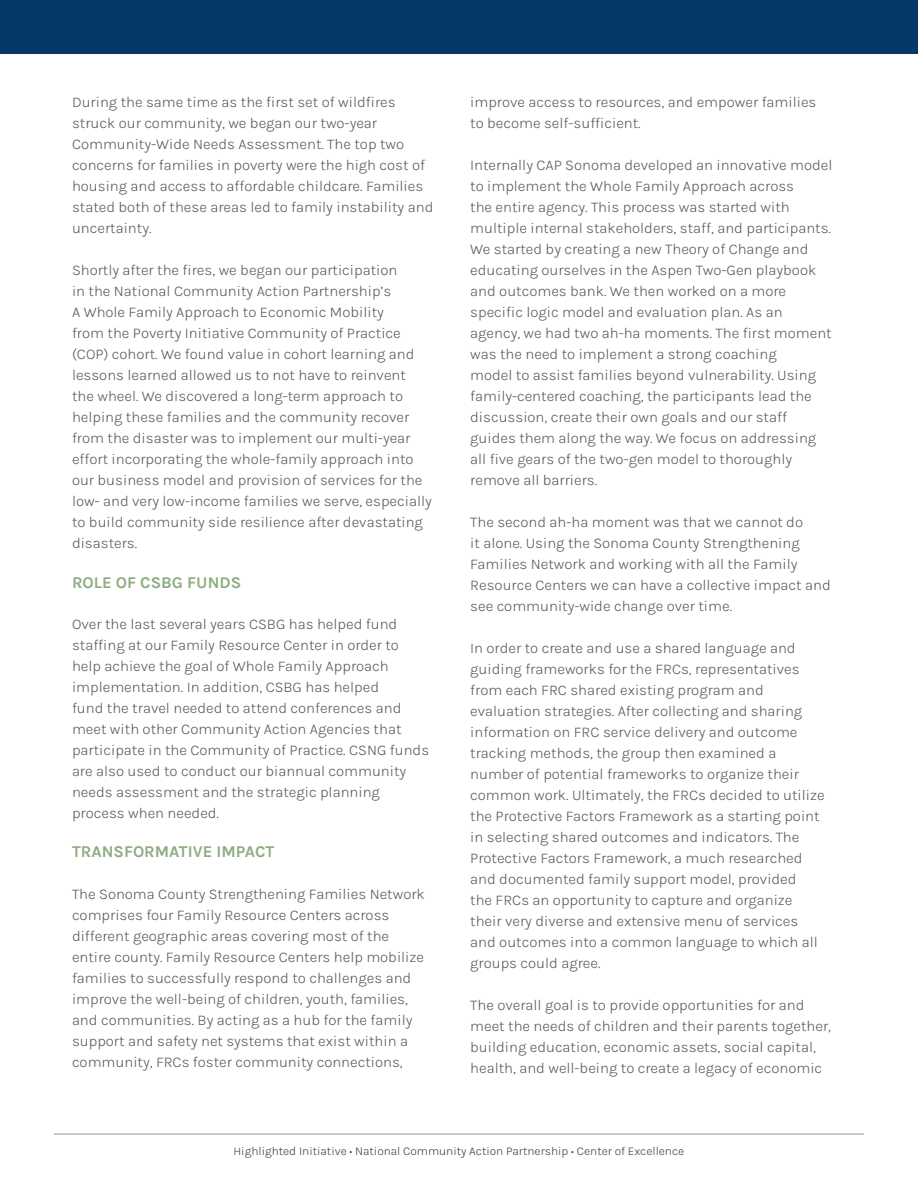
<style>
.page{position:relative;width:918px;height:1188px;background:#fff}
.page>*{position:absolute;margin:0;border:0;box-sizing:border-box;transform-origin:0 0}
.Body{font:700 16.5px "Karla";color:#8ead82}
.Body-2{font:300 15px/21px "Karla";color:#57585a}
.t1{font:300 12px "Karla";color:#3e3e3f}
</style>
<div class="page">
<hr style="left:54px;top:1134px;width:810px;height:1px;background:#939598">
<div style="left:1px;top:0;width:917px;height:54px;background:#063868"></div>
<p class="Body-2" style="left:72px;top:91px;width:363px">During the same time as the first set of wildfires struck our community, we began our two-year Community-Wide Needs Assessment. The top two concerns for families in poverty were the high cost of housing and access to affordable childcare. Families stated both of these areas led to family instability and uncertainty.</p>
<p class="Body-2" style="left:72px;top:259px;width:361px">Shortly after the fires, we began our participation<br>in the National Community Action Partnership’s<br>A Whole Family Approach to Economic Mobility<br>from the Poverty Initiative Community of Practice (COP) cohort. We found value in cohort learning and lessons learned allowed us to not have to reinvent<br>the wheel. We discovered a long-term approach to helping these families and the community recover from the disaster was to implement our multi-year effort incorporating the whole-family approach into our business model and provision of services for the low- and very low-income families we serve, especially to build community side resilience after devastating disasters.</p>
<p class="Body" style="left:72px;top:572px;width:171px">ROLE OF CSBG FUNDS</p>
<p class="Body-2" style="left:72px;top:613px;width:359px">Over the last several years CSBG has helped fund staffing at our Family Resource Center in order to help achieve the goal of Whole Family Approach implementation. In addition, CSBG has helped<br>fund the travel needed to attend conferences and meet with other Community Action Agencies that participate in the Community of Practice. CSNG funds are also used to conduct our biannual community needs assessment and the strategic planning process when needed.</p>
<p class="Body" style="left:72px;top:841px;width:204px">TRANSFORMATIVE IMPACT</p>
<p class="Body-2" style="left:72px;top:883px;width:354px">The Sonoma County Strengthening Families Network comprises four Family Resource Centers across different geographic areas covering most of the entire county. Family Resource Centers help mobilize families to successfully respond to challenges and improve the well-being of children, youth, families, and communities. By acting as a hub for the family support and safety net systems that exist within a community, FRCs foster community connections,</p>
<p class="Body-2" style="left:470px;top:91px;width:348px">improve access to resources, and empower families to become self-sufficient.</p>
<p class="Body-2" style="left:470px;top:154px;width:364px">Internally CAP Sonoma developed an innovative model to implement the Whole Family Approach across<br>the entire agency. This process was started with multiple internal stakeholders, staff, and participants.<br>We started by creating a new Theory of Change and educating ourselves in the Aspen Two-Gen playbook and outcomes bank. We then worked on a more specific logic model and evaluation plan. As an agency, we had two ah-ha moments. The first moment was the need to implement a strong coaching<br>model to assist families beyond vulnerability. Using family-centered coaching, the participants lead the discussion, create their own goals and our staff guides them along the way. We focus on addressing all five gears of the two-gen model to thoroughly remove all barriers.</p>
<p class="Body-2" style="left:470px;top:511px;width:362px">The second ah-ha moment was that we cannot do<br>it alone. Using the Sonoma County Strengthening Families Network and working with all the Family Resource Centers we can have a collective impact and see community-wide change over time.</p>
<p class="Body-2" style="left:470px;top:637px;width:356px">In order to create and use a shared language and guiding frameworks for the FRCs, representatives from each FRC shared existing program and evaluation strategies. After collecting and sharing information on FRC service delivery and outcome tracking methods, the group then examined a number of potential frameworks to organize their common work. Ultimately, the FRCs decided to utilize the Protective Factors Framework as a starting point in selecting shared outcomes and indicators. The Protective Factors Framework, a much researched and documented family support model, provided<br>the FRCs an opportunity to capture and organize their very diverse and extensive menu of services and outcomes into a common language to which all groups could agree.</p>
<p class="Body-2" style="left:470px;top:994px;width:362px">The overall goal is to provide opportunities for and meet the needs of children and their parents together, building education, economic assets, social capital, health, and well-being to create a legacy of economic</p>
<p class="t1" style="left:234px;top:1143px;width:452px">Highlighted Initiative • National Community Action Partnership • Center of Excellence</p>
</div>
